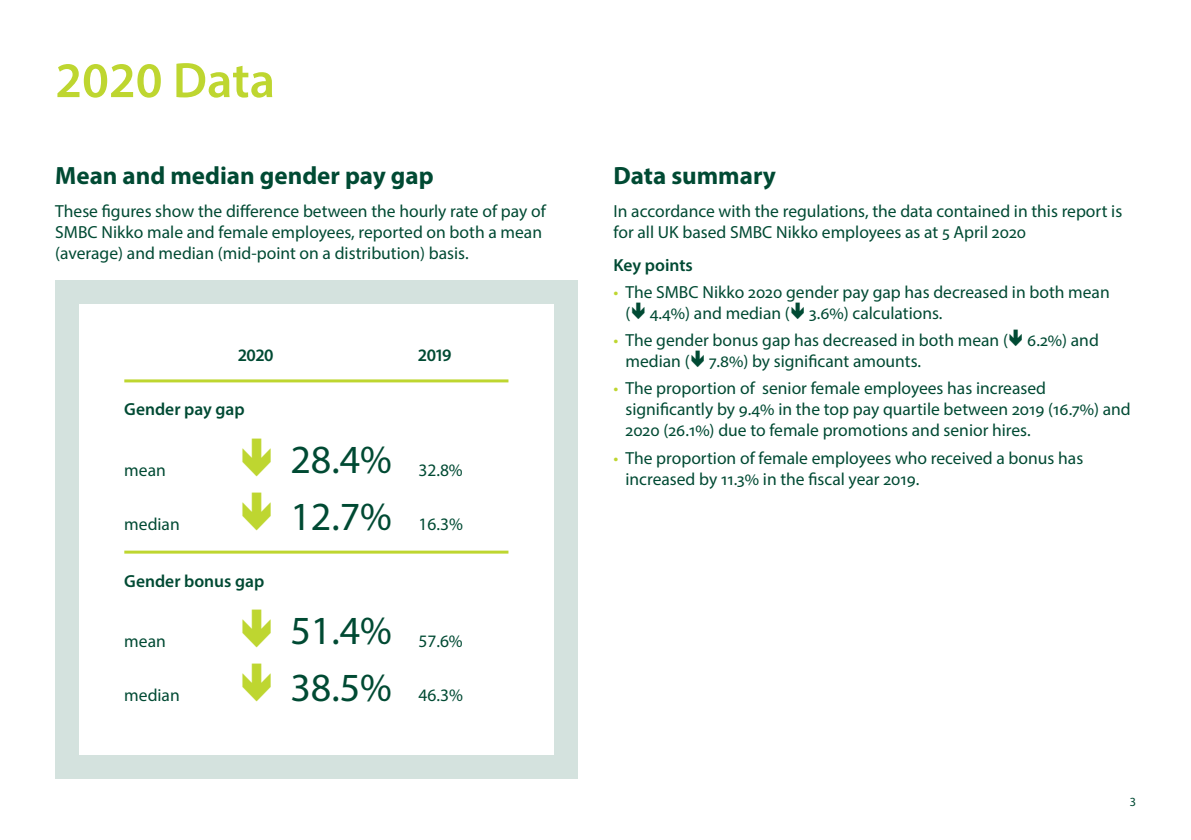
<style>
.page{position:relative;width:1191px;height:840px;background:#fff}
.page>*{position:absolute;margin:0;border:0;box-sizing:border-box;transform-origin:0 0}
.page_header{font:600 50px "Myriad Pro";color:#bed630}
.text{font:40px "Myriad Pro";color:#004a33}
.subheader_1{font:700 25px "Myriad Pro";color:#004a33}
.text-2{font:17.6px/21px "Myriad Pro";color:#004a33}
.subheader_2{font:600 17.6px "Myriad Pro";color:#004a33}
.t1{font:12.4px "Myriad Pro";color:#004a33}
.s1{color:#bed630}
</style>
<div class="page">
<div style="left:55px;top:280px;width:522px;height:498px;background:#d4e2de"></div>
<div style="left:79px;top:304px;width:474px;height:450px;background:#fff"></div>
<hr style="left:124px;top:550px;width:384px;height:3px;background:#bed630">
<hr style="left:124px;top:379px;width:384px;height:3px;background:#bed630">
<p class="page_header" style="left:55px;top:48px;width:221px">2020 Data</p>
<p class="subheader_1" style="left:55px;top:159px;width:380px">Mean and median gender pay gap</p>
<p class="text-2" style="left:55px;top:200px;width:492px">These figures show the difference between the hourly rate of pay of<br>SMBC Nikko male and female employees, reported on both a mean (average) and median (mid-point on a distribution) basis.</p>
<p class="subheader_2" style="left:238px;top:344px;width:37px">2020</p>
<p class="subheader_2" style="left:418px;top:344px;width:35px">2019</p>
<p class="subheader_2" style="left:124px;top:398px;width:122px">Gender pay gap</p>
<p class="text-2" style="left:124px;top:458px;width:43px">mean</p>
<p class="text-2" style="left:124px;top:512px;width:57px">median</p>
<p class="subheader_2" style="left:124px;top:569px;width:141px">Gender bonus gap</p>
<p class="text-2" style="left:124px;top:629px;width:43px">mean</p>
<p class="text-2" style="left:124px;top:683px;width:57px">median</p>
<p class="text" style="left:290px;top:434px;width:103px">28.4%</p>
<p class="text" style="left:290px;top:491px;width:103px">12.7%</p>
<p class="text-2" style="left:418px;top:458px;width:46px">32.8%</p>
<p class="text-2" style="left:418px;top:512px;width:46px">16.3%</p>
<p class="text" style="left:290px;top:605px;width:103px">51.4%</p>
<p class="text" style="left:290px;top:662px;width:103px">38.5%</p>
<p class="text-2" style="left:418px;top:629px;width:46px">57.6%</p>
<p class="text-2" style="left:418px;top:683px;width:46px">46.3%</p>
<p class="subheader_1" style="left:613px;top:159px;width:164px">Data summary</p>
<p class="text-2" style="left:613px;top:200px;width:510px">In accordance with the regulations, the data contained in this report is for all UK based SMBC Nikko employees as at 5 April 2020</p>
<p class="subheader_2" style="left:613px;top:254px;width:81px">Key points</p>
<p class="text-2" style="left:625px;top:281px;width:486px;text-indent:-12px"><span class="s1">•</span> The SMBC Nikko 2020 gender pay gap has decreased in both mean ( 4.4%) and median ( 3.6%) calculations.</p>
<p class="text-2" style="left:625px;top:329px;width:475px;text-indent:-12px"><span class="s1">•</span> The gender bonus gap has decreased in both mean ( 6.2%) and median ( 7.8%) by significant amounts.</p>
<p class="text-2" style="left:625px;top:377px;width:507px;text-indent:-12px"><span class="s1">•</span> The proportion of senior female employees has increased significantly by 9.4% in the top pay quartile between 2019 (16.7%) and<br>2020 (26.1%) due to female promotions and senior hires.</p>
<p class="text-2" style="left:625px;top:446px;width:459px;text-indent:-12px"><span class="s1">•</span> The proportion of female employees who received a bonus has increased by 11.3% in the fiscal year 2019.</p>
<p class="t1" style="left:1130px;top:793px;width:7px">3</p>
</div>
